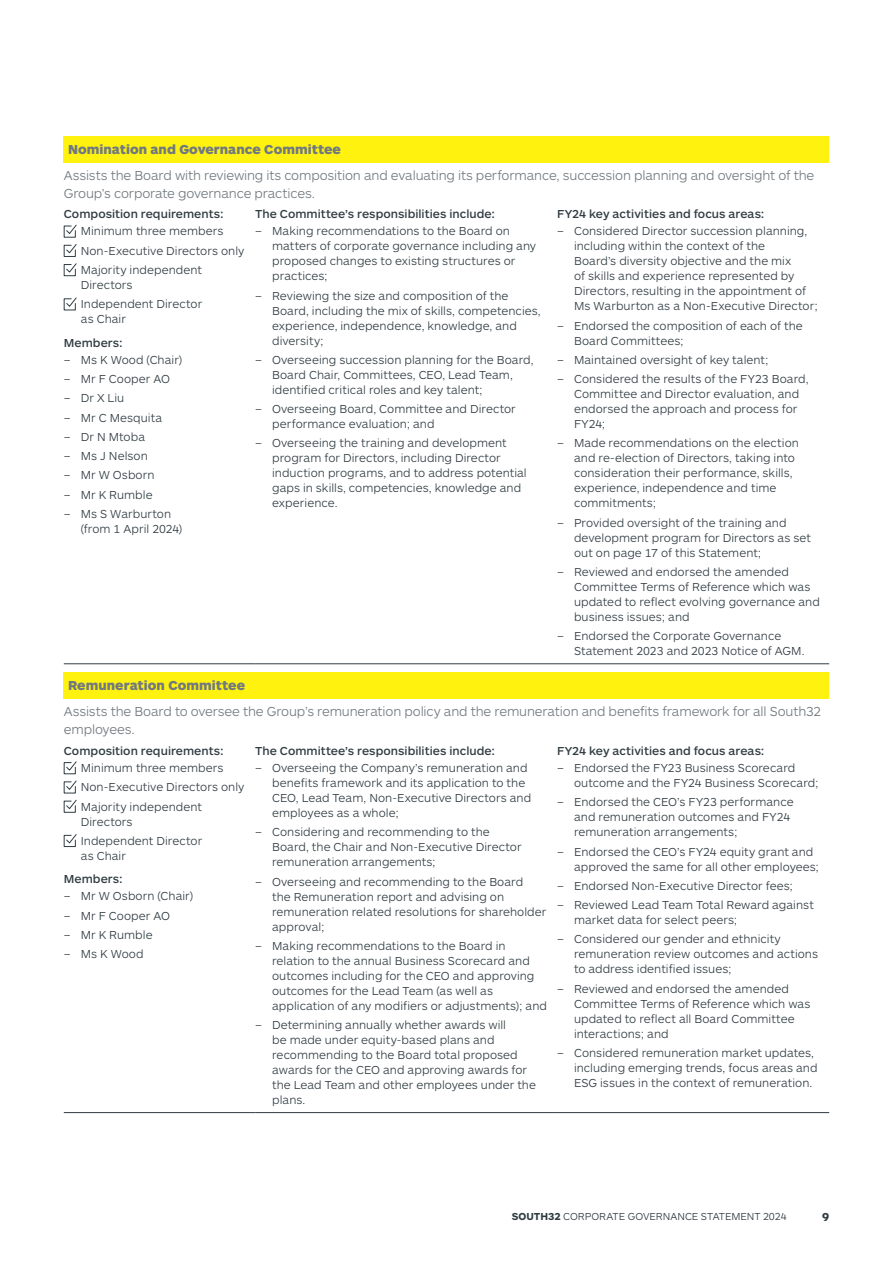
<style>
.page{position:relative;width:893px;height:1263px;background:#fff}
.page>*{position:absolute;margin:0;border:0;box-sizing:border-box;transform-origin:0 0}
.t1{font:300 13.5px/18px "ARS Maquette Pro";letter-spacing:-.01em;color:#71797f}
.t2{font:900 13.5px "ARS Maquette Pro";color:#71797f}
.t3{font:300 12px/15px "ARS Maquette Pro";letter-spacing:.005em;color:#303c42}
.t4{font:500 12px "ARS Maquette Pro";letter-spacing:.005em;color:#303c42}
.t5{font:700 12px "ARS Maquette Pro";color:#303c42}
.t6{font:300 10.5px "ARS Maquette Pro";color:#303c42}
.s1{font-weight:700}
</style>
<div class="page">
<div style="left:64px;top:136px;width:765px;height:26px;background:#fff20f"></div>
<hr style="left:64px;top:663px;width:191px;height:1px;background:#303c42">
<hr style="left:255px;top:663px;width:302px;height:1px;background:#303c42">
<hr style="left:557px;top:663px;width:272px;height:1px;background:#303c42">
<svg style="left:63px;top:224px;width:14px;height:33px"></svg>
<svg style="left:63px;top:263px;width:14px;height:13px"></svg>
<svg style="left:63px;top:297px;width:14px;height:14px"></svg>
<div style="left:64px;top:673px;width:765px;height:26px;background:#fff20f"></div>
<hr style="left:64px;top:1112px;width:191px;height:1px;background:#303c42">
<hr style="left:255px;top:1112px;width:302px;height:1px;background:#303c42">
<hr style="left:557px;top:1112px;width:272px;height:1px;background:#303c42">
<svg style="left:63px;top:761px;width:14px;height:13px"></svg>
<svg style="left:63px;top:780px;width:14px;height:33px"></svg>
<svg style="left:63px;top:834px;width:14px;height:13px"></svg>
<p class="t2" style="left:68px;top:140px;width:275px">Nomination and Governance Committee</p>
<p class="t1" style="left:64px;top:165px;width:752px">Assists the Board with reviewing its composition and evaluating its performance, succession planning and oversight of the<br>Group’s corporate governance practices.</p>
<p class="t4" style="left:64px;top:206px;width:161px">Composition requirements:</p>
<p class="t3" style="left:81px;top:221px;width:165px;line-height:19.2px">Minimum three members<br>Non-Executive Directors only<br>Majority independent</p>
<p class="t3" style="left:81px;top:275px;width:123px;line-height:19.2px">Directors<br>Independent Director</p>
<p class="t3" style="left:81px;top:311px;width:47px">as Chair</p>
<p class="t4" style="left:64px;top:335px;width:60px">Members:</p>
<p class="t3" style="left:64px;top:352px;width:120px">– Ms K Wood (Chair)</p>
<p class="t3" style="left:64px;top:371px;width:108px">– Mr F Cooper AO</p>
<p class="t3" style="left:64px;top:390px;width:62px">– Dr X Liu</p>
<p class="t3" style="left:64px;top:409px;width:100px">– Mr C Mesquita</p>
<p class="t3" style="left:64px;top:429px;width:83px">– Dr N Mtoba</p>
<p class="t3" style="left:64px;top:448px;width:86px">– Ms J Nelson</p>
<p class="t3" style="left:64px;top:467px;width:92px">– Mr W Osborn</p>
<p class="t3" style="left:64px;top:486px;width:90px">– Mr K Rumble</p>
<p class="t3" style="left:81px;top:506px;width:103px;text-indent:-17px">– Ms S Warburton (from 1 April 2024)</p>
<p class="t4" style="left:557px;top:206px;width:209px">FY24 key activities and focus areas:</p>
<p class="t3" style="left:574px;top:223px;width:245px;text-indent:-17px">– Considered Director succession planning, including within the context of the<br>Board’s diversity objective and the mix<br>of skills and experience represented by Directors, resulting in the appointment of Ms Warburton as a Non-Executive Director;</p>
<p class="t3" style="left:574px;top:317px;width:230px;text-indent:-17px">– Endorsed the composition of each of the<br>Board Committees;</p>
<p class="t3" style="left:557px;top:352px;width:213px">– Maintained oversight of key talent;</p>
<p class="t3" style="left:574px;top:371px;width:236px;text-indent:-17px">– Considered the results of the FY23 Board,<br>Committee and Director evaluation, and endorsed the approach and process for<br>FY24;</p>
<p class="t3" style="left:574px;top:435px;width:226px;text-indent:-17px">– Made recommendations on the election and re-election of Directors, taking into consideration their performance, skills, experience, independence and time commitments;</p>
<p class="t3" style="left:574px;top:514px;width:239px;text-indent:-17px">– Provided oversight of the training and development program for Directors as set out on page 17 of this Statement;</p>
<p class="t3" style="left:574px;top:564px;width:247px;text-indent:-17px">– Reviewed and endorsed the amended Committee Terms of Reference which was updated to reflect evolving governance and business issues; and</p>
<p class="t3" style="left:574px;top:628px;width:232px;text-indent:-17px">– Endorsed the Corporate Governance<br>Statement 2023 and 2023 Notice of AGM.</p>
<p class="t4" style="left:255px;top:206px;width:241px">The Committee’s responsibilities include:</p>
<p class="t3" style="left:272px;top:223px;width:266px;text-indent:-17px">– Making recommendations to the Board on matters of corporate governance including any proposed changes to existing structures or practices;</p>
<p class="t3" style="left:272px;top:287px;width:270px;text-indent:-17px">– Reviewing the size and composition of the Board, including the mix of skills, competencies, experience, independence, knowledge, and diversity;</p>
<p class="t3" style="left:272px;top:352px;width:263px;text-indent:-17px">– Overseeing succession planning for the Board,<br>Board Chair, Committees, CEO, Lead Team, identified critical roles and key talent;</p>
<p class="t3" style="left:272px;top:401px;width:245px;text-indent:-17px">– Overseeing Board, Committee and Director performance evaluation; and</p>
<p class="t3" style="left:272px;top:435px;width:256px;text-indent:-17px">– Overseeing the training and development program for Directors, including Director induction programs, and to address potential gaps in skills, competencies, knowledge and experience.</p>
<p class="t2" style="left:68px;top:677px;width:179px">Remuneration Committee</p>
<p class="t1" style="left:64px;top:702px;width:759px">Assists the Board to oversee the Group’s remuneration policy and the remuneration and benefits framework for all South32 employees.</p>
<p class="t4" style="left:64px;top:743px;width:161px">Composition requirements:</p>
<p class="t3" style="left:81px;top:758px;width:165px;line-height:19.2px">Minimum three members<br>Non-Executive Directors only<br>Majority independent</p>
<p class="t3" style="left:81px;top:811px;width:123px;line-height:19.2px">Directors<br>Independent Director</p>
<p class="t3" style="left:81px;top:847px;width:47px">as Chair</p>
<p class="t4" style="left:64px;top:871px;width:60px">Members:</p>
<p class="t3" style="left:64px;top:888px;width:131px">– Mr W Osborn (Chair)</p>
<p class="t3" style="left:64px;top:907px;width:108px">– Mr F Cooper AO</p>
<p class="t3" style="left:64px;top:927px;width:90px">– Mr K Rumble</p>
<p class="t3" style="left:64px;top:946px;width:81px">– Ms K Wood</p>
<p class="t4" style="left:557px;top:743px;width:209px">FY24 key activities and focus areas:</p>
<p class="t3" style="left:574px;top:760px;width:246px;text-indent:-17px">– Endorsed the FY23 Business Scorecard outcome and the FY24 Business Scorecard;</p>
<p class="t3" style="left:574px;top:794px;width:221px;text-indent:-17px">– Endorsed the CEO’s FY23 performance and remuneration outcomes and FY24 remuneration arrangements;</p>
<p class="t3" style="left:574px;top:843px;width:247px;text-indent:-17px">– Endorsed the CEO’s FY24 equity grant and approved the same for all other employees;</p>
<p class="t3" style="left:557px;top:877px;width:237px">– Endorsed Non-Executive Director fees;</p>
<p class="t3" style="left:574px;top:897px;width:241px;text-indent:-17px">– Reviewed Lead Team Total Reward against market data for select peers;</p>
<p class="t3" style="left:574px;top:931px;width:245px;text-indent:-17px">– Considered our gender and ethnicity remuneration review outcomes and actions to address identified issues;</p>
<p class="t3" style="left:574px;top:980px;width:238px;text-indent:-17px">– Reviewed and endorsed the amended Committee Terms of Reference which was updated to reflect all Board Committee interactions; and</p>
<p class="t3" style="left:574px;top:1044px;width:245px;text-indent:-17px">– Considered remuneration market updates, including emerging trends, focus areas and<br>ESG issues in the context of remuneration.</p>
<p class="t4" style="left:255px;top:743px;width:241px">The Committee’s responsibilities include:</p>
<p class="t3" style="left:272px;top:760px;width:261px;text-indent:-17px">– Overseeing the Company’s remuneration and benefits framework and its application to the CEO, Lead Team, Non-Executive Directors and employees as a whole;</p>
<p class="t3" style="left:272px;top:824px;width:251px;text-indent:-17px">– Considering and recommending to the<br>Board, the Chair and Non-Executive Director remuneration arrangements;</p>
<p class="t3" style="left:272px;top:873px;width:276px;text-indent:-17px">– Overseeing and recommending to the Board<br>the Remuneration report and advising on remuneration related resolutions for shareholder approval;</p>
<p class="t3" style="left:272px;top:937px;width:276px;text-indent:-17px">– Making recommendations to the Board in relation to the annual Business Scorecard and outcomes including for the CEO and approving outcomes for the Lead Team (as well as application of any modifiers or adjustments); and</p>
<p class="t3" style="left:272px;top:1017px;width:265px;text-indent:-17px">– Determining annually whether awards will<br>be made under equity-based plans and recommending to the Board total proposed awards for the CEO and approving awards for the Lead Team and other employees under the plans.</p>
<p class="t6" style="left:512px;top:1210px;width:276px"><span class="s1">SOUTH32</span> CORPORATE GOVERNANCE STATEMENT 2024</p>
<p class="t5" style="left:822px;top:1209px;width:9px">9</p>
</div>
